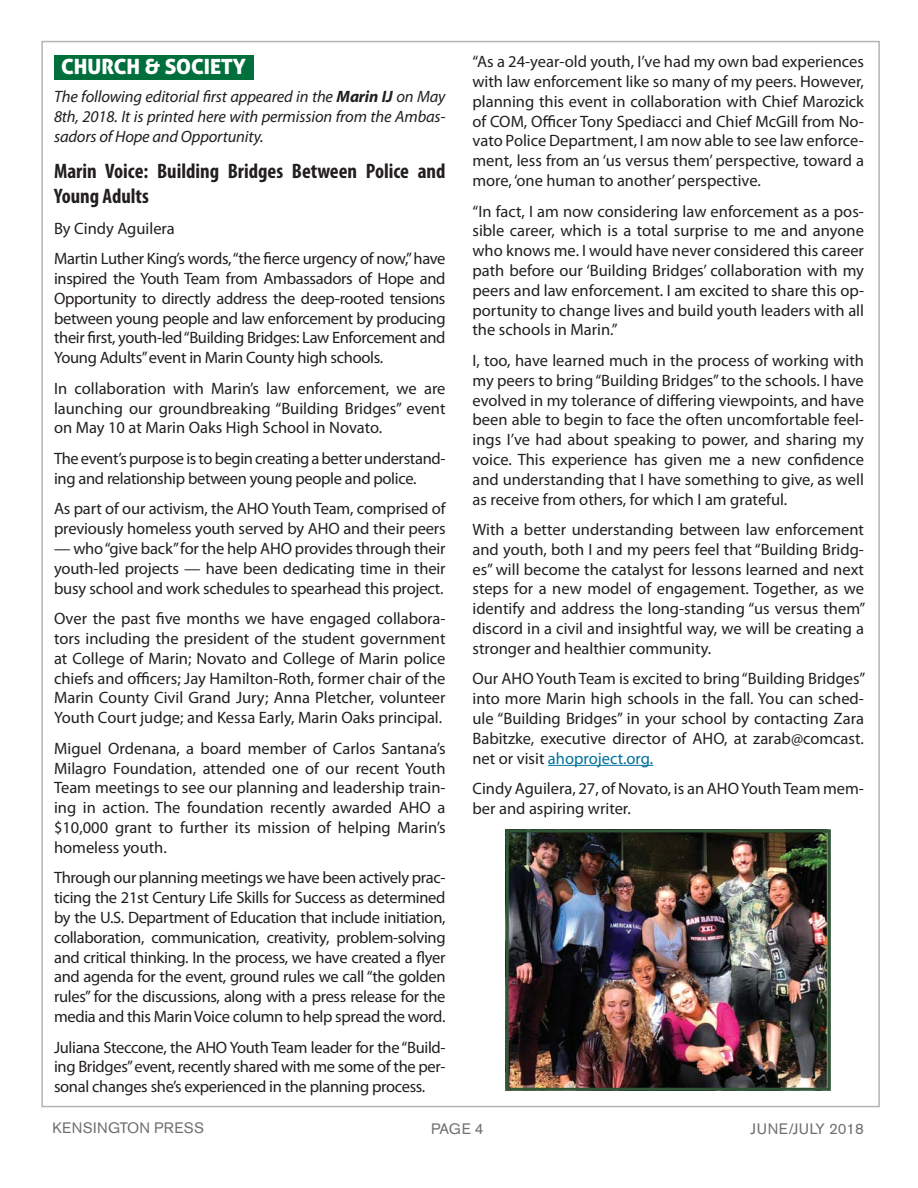
<style>
.page{position:relative;width:918px;height:1188px;background:#fff}
.page>*{position:absolute;margin:0;border:0;box-sizing:border-box;transform-origin:0 0}
.t1{font:700 condensed 21px/25.2px "Myriad Pro";color:#231f20}
.t2{font:21px "Aller Display";color:#fff}
.t3{font:16.5px/19.8px "Myriad Pro";letter-spacing:-.01em;color:#231f20;text-align:justify}
.t4{font:italic 16.5px/19.8px "Myriad Pro";letter-spacing:-.01em;color:#231f20;text-align:justify}
.t5{font:15px "Akzidenz Grotesk BE";letter-spacing:.02em;color:#6d6e70}
.t6{font:15px "Akzidenz Grotesk BE";letter-spacing:.04em;color:#6d6e70}
.s1{font-weight:700}
.s2{color:#00709a}
</style>
<div class="page">
<div style="left:54px;top:55px;width:199px;height:24px;background:#006f3b"></div>
<hr style="left:548px;top:765px;width:105px;height:1px;background:#00709a">
<img style="left:510px;top:833px;width:317px;height:254px">
<div style="left:506px;top:829px;width:325px;height:262px;border:3px solid #325638"></div>
<p class="t2" style="left:61px;top:55px;width:186px">CHURCH &amp; SOCIETY</p>
<p class="t4" style="left:54px;top:88px;width:393px">The following editorial first appeared in the <span class="s1">Marin IJ</span> on May 8th, 2018. It is printed here with permission from the Ambas&shy;sadors of Hope and Opportunity.</p>
<p class="t1" style="left:54px;top:160px;width:393px">Marin Voice: Building Bridges Between Police and<br>Young Adults</p>
<p class="t3" style="left:54px;top:214px;width:393px;line-height:30.6px">By Cindy Aguilera<br>Martin Luther King’s words, “the fierce urgency of now,” have</p>
<p class="t3" style="left:54px;top:270px;width:393px">inspired the Youth Team from Ambassadors of Hope and Opportunity to directly address the deep-rooted tensions between young people and law enforcement by producing their first, youth-led “Building Bridges: Law Enforcement and Young Adults” event in Marin County high schools.</p>
<p class="t3" style="left:54px;top:380px;width:393px">In collaboration with Marin’s law enforcement, we are launching our groundbreaking “Building Bridges” event on May 10 at Marin Oaks High School in Novato.</p>
<p class="t3" style="left:54px;top:450px;width:393px">The event’s purpose is to begin creating a better understand&shy;ing and relationship between young people and police.</p>
<p class="t3" style="left:54px;top:501px;width:393px">As part of our activism, the AHO Youth Team, comprised of previously homeless youth served by AHO and their peers</p>
<p class="t3" style="left:54px;top:540px;width:393px">— who “give back” for the help AHO provides through their youth-led projects — have been dedicating time in their busy school and work schedules to spearhead this project.</p>
<p class="t3" style="left:54px;top:610px;width:393px">Over the past five months we have engaged collabora&shy;tors including the president of the student government at College of Marin; Novato and College of Marin police chiefs and officers; Jay Hamilton-Roth, former chair of the Marin County Civil Grand Jury; Anna Pletcher, volunteer Youth Court judge; and Kessa Early, Marin Oaks principal.</p>
<p class="t3" style="left:54px;top:740px;width:393px">Miguel Ordenana, a board member of Carlos Santana’s Milagro Foundation, attended one of our recent Youth Team meetings to see our planning and leadership train&shy;ing in action. The foundation recently awarded AHO a $10,000 grant to further its mission of helping Marin’s homeless youth.</p>
<p class="t3" style="left:54px;top:870px;width:393px">Through our planning meetings we have been actively prac&shy;ticing the 21st Century Life Skills for Success as determined by the U.S. Department of Education that include initiation, collaboration, communication, creativity, problem-solving and critical thinking. In the process, we have created a flyer and agenda for the event, ground rules we call “the golden rules” for the discussions, along with a press release for the media and this Marin Voice column to help spread the word.</p>
<p class="t3" style="left:54px;top:1039px;width:393px">Juliana Steccone, the AHO Youth Team leader for the “Build&shy;ing Bridges” event, recently shared with me some of the per&shy;sonal changes she’s experienced in the planning process.</p>
<p class="t3" style="left:472px;top:53px;width:393px">“As a 24-year-old youth, I’ve had my own bad experiences with law enforcement like so many of my peers. However, planning this event in collaboration with Chief Marozick of COM, Officer Tony Spediacci and Chief McGill from No&shy;vato Police Department, I am now able to see law enforce&shy;ment, less from an ‘us versus them’ perspective, toward a more, ‘one human to another’ perspective.</p>
<p class="t3" style="left:472px;top:203px;width:393px">“In fact, I am now considering law enforcement as a pos&shy;sible career, which is a total surprise to me and anyone who knows me. I would have never considered this career path before our ‘Building Bridges’ collaboration with my peers and law enforcement. I am excited to share this op&shy;portunity to change lives and build youth leaders with all the schools in Marin.”</p>
<p class="t3" style="left:472px;top:352px;width:393px">I, too, have learned much in the process of working with my peers to bring “Building Bridges” to the schools. I have evolved in my tolerance of differing viewpoints, and have been able to begin to face the often uncomfortable feel&shy;ings I’ve had about speaking to power, and sharing my voice. This experience has given me a new confidence and understanding that I have something to give, as well as receive from others, for which I am grateful.</p>
<p class="t3" style="left:472px;top:521px;width:394px">With a better understanding between law enforcement and youth, both I and my peers feel that “Building Bridg&shy;es” will become the catalyst for lessons learned and next steps for a new model of engagement. Together, as we identify and address the long-standing “us versus them” discord in a civil and insightful way, we will be creating a stronger and healthier community.</p>
<p class="t3" style="left:472px;top:671px;width:394px">Our AHO Youth Team is excited to bring “Building Bridges” into more Marin high schools in the fall. You can sched&shy;ule “Building Bridges” in your school by contacting Zara Babitzke, executive director of AHO, at zarab@comcast. net or visit <span class="s2">ahoproject.org.</span></p>
<p class="t3" style="left:472px;top:781px;width:393px">Cindy Aguilera, 27, of Novato, is an AHO Youth Team mem&shy;ber and aspiring writer.</p>
<p class="t5" style="left:52px;top:1122px;width:153px">KENSINGTON PRESS</p>
<p class="t5" style="left:431px;top:1123px;width:54px">PAGE 4</p>
<p class="t6" style="left:751px;top:1123px;width:115px">JUNE/JULY 2018</p>
</div>
